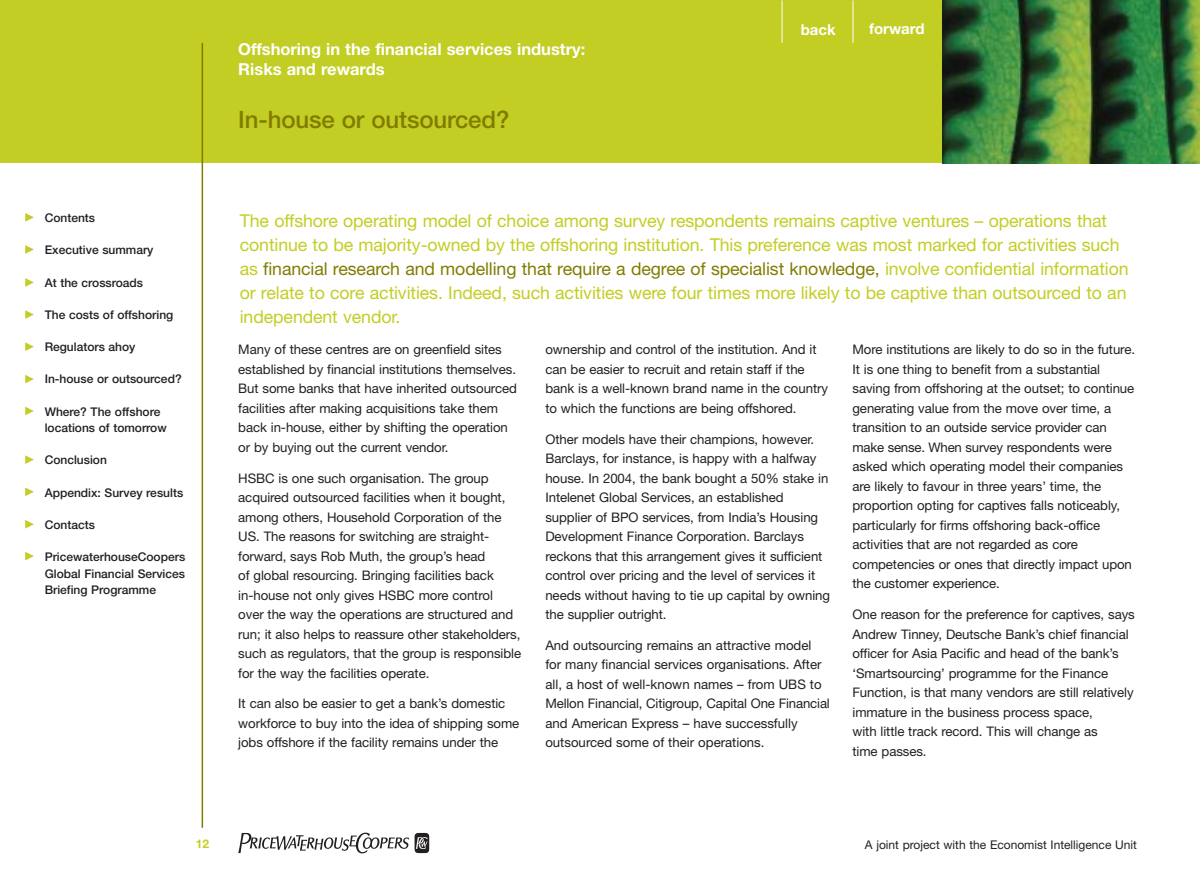
<style>
.page{position:relative;width:1200px;height:893px;background:#fff}
.page>*{position:absolute;margin:0;border:0;box-sizing:border-box;transform-origin:0 0}
.t1{font:500 24px "Helvetica Neue";letter-spacing:-.005em;color:#817c00}
.t2{font:17.7px/24px "Helvetica Neue";letter-spacing:-.005em;color:#c2ce23}
.t3{font:700 16.5px/19.8px "Helvetica Neue";color:#fff}
.t4{font:700 15px "Helvetica Neue";color:#fff}
.t5{font:13.2px/19.5px "Helvetica Neue";letter-spacing:-.005em;color:#231f1f}
.t6{font:500 12px/16.5px "Helvetica Neue";color:#231f1f}
.t7{font:12px "Helvetica Neue";color:#231f1f}
.t8{font:700 12px "Helvetica Neue";color:#c2ce23}
.s1{color:#817c00}
</style>
<div class="page">
<svg style="left:238px;top:833px;width:191px;height:20px"></svg>
<div style="left:0;top:0;width:1199px;height:163px;background:#c2ce23"></div>
<hr style="left:852px;top:0;width:1px;height:43px;background:#fff">
<hr style="left:781px;top:0;width:1px;height:43px;background:#fff">
<hr style="left:201px;top:43px;width:2px;height:785px;background:#817c00">
<img style="left:942px;top:0;width:257px;height:163px">
<svg style="left:25px;top:245px;width:9px;height:9px"></svg>
<svg style="left:25px;top:213px;width:9px;height:9px"></svg>
<svg style="left:25px;top:278px;width:9px;height:9px"></svg>
<svg style="left:25px;top:342px;width:9px;height:9px"></svg>
<svg style="left:25px;top:375px;width:9px;height:8px"></svg>
<svg style="left:25px;top:407px;width:9px;height:8px"></svg>
<svg style="left:25px;top:310px;width:9px;height:9px"></svg>
<svg style="left:25px;top:487px;width:9px;height:9px"></svg>
<svg style="left:25px;top:520px;width:9px;height:8px"></svg>
<svg style="left:25px;top:552px;width:9px;height:8px"></svg>
<svg style="left:25px;top:455px;width:9px;height:9px"></svg>
<p class="t3" style="left:238px;top:40px;width:348px">Offshoring in the financial services industry:<br>Risks and rewards</p>
<h1 class="t1" style="left:238px;top:110px;width:272px">In-house or outsourced?</h1>
<p class="t4" style="left:800px;top:24px;width:36px">back</p>
<p class="t4" style="left:868px;top:23px;width:57px">forward</p>
<p class="t6" style="left:45px;top:211px;width:52px">Contents</p>
<p class="t6" style="left:45px;top:243px;width:110px">Executive summary</p>
<p class="t6" style="left:45px;top:275px;width:100px">At the crossroads</p>
<p class="t6" style="left:45px;top:308px;width:130px">The costs of offshoring</p>
<p class="t6" style="left:45px;top:340px;width:92px">Regulators ahoy</p>
<p class="t6" style="left:45px;top:372px;width:138px">In-house or outsourced?</p>
<p class="t6" style="left:45px;top:404px;width:124px">Where? The offshore locations of tomorrow</p>
<p class="t6" style="left:45px;top:453px;width:64px">Conclusion</p>
<p class="t6" style="left:45px;top:485px;width:140px">Appendix: Survey results</p>
<p class="t6" style="left:45px;top:518px;width:52px">Contacts</p>
<p class="t6" style="left:45px;top:550px;width:142px;text-align:justify">PricewaterhouseCoopers Global Financial Services Briefing Programme</p>
<p class="t2" style="left:240px;top:211px;width:890px">The offshore operating model of choice among survey respondents remains captive ventures – operations that continue to be majority-owned by the offshoring institution. This preference was most marked for activities such as <span class="s1">financial research and modelling that require a degree of specialist knowledge,</span> involve confidential information or relate to core activities. Indeed, such activities were four times more likely to be captive than outsourced to an independent vendor.</p>
<p class="t5" style="left:238px;top:341px;width:280px">Many of these centres are on greenfield sites established by financial institutions themselves.<br>But some banks that have inherited outsourced facilities after making acquisitions take them back in-house, either by shifting the operation or by buying out the current vendor.</p>
<p class="t5" style="left:238px;top:469px;width:284px">HSBC is one such organisation. The group acquired outsourced facilities when it bought, among others, Household Corporation of the US. The reasons for switching are straight&shy;forward, says Rob Muth, the group’s head<br>of global resourcing. Bringing facilities back in-house not only gives HSBC more control over the way the operations are structured and run; it also helps to reassure other stakeholders, such as regulators, that the group is responsible for the way the facilities operate.</p>
<p class="t5" style="left:238px;top:695px;width:282px">It can also be easier to get a bank’s domestic workforce to buy into the idea of shipping some jobs offshore if the facility remains under the</p>
<p class="t5" style="left:545px;top:341px;width:284px">ownership and control of the institution. And it can be easier to recruit and retain staff if the bank is a well-known brand name in the country to which the functions are being offshored.</p>
<p class="t5" style="left:545px;top:430px;width:286px">Other models have their champions, however.<br>Barclays, for instance, is happy with a halfway house. In 2004, the bank bought a 50% stake in Intelenet Global Services, an established supplier of BPO services, from India’s Housing Development Finance Corporation. Barclays reckons that this arrangement gives it sufficient control over pricing and the level of services it needs without having to tie up capital by owning the supplier outright.</p>
<p class="t5" style="left:545px;top:637px;width:286px">And outsourcing remains an attractive model for many financial services organisations. After all, a host of well-known names – from UBS to Mellon Financial, Citigroup, Capital One Financial and American Express – have successfully outsourced some of their operations.</p>
<p class="t5" style="left:852px;top:341px;width:284px">More institutions are likely to do so in the future.<br>It is one thing to benefit from a substantial saving from offshoring at the outset; to continue generating value from the move over time, a transition to an outside service provider can make sense. When survey respondents were asked which operating model their companies are likely to favour in three years’ time, the proportion opting for captives falls noticeably, particularly for firms offshoring back-office activities that are not regarded as core competencies or ones that directly impact upon the customer experience.</p>
<p class="t5" style="left:852px;top:606px;width:284px">One reason for the preference for captives, says Andrew Tinney, Deutsche Bank’s chief financial officer for Asia Pacific and head of the bank’s ‘Smartsourcing’ programme for the Finance Function, is that many vendors are still relatively immature in the business process space,<br>with little track record. This will change as<br>time passes.</p>
<p class="t8" style="left:196px;top:839px;width:15px">12</p>
<p class="t7" style="left:864px;top:840px;width:273px">A joint project with the Economist Intelligence Unit</p>
</div>
